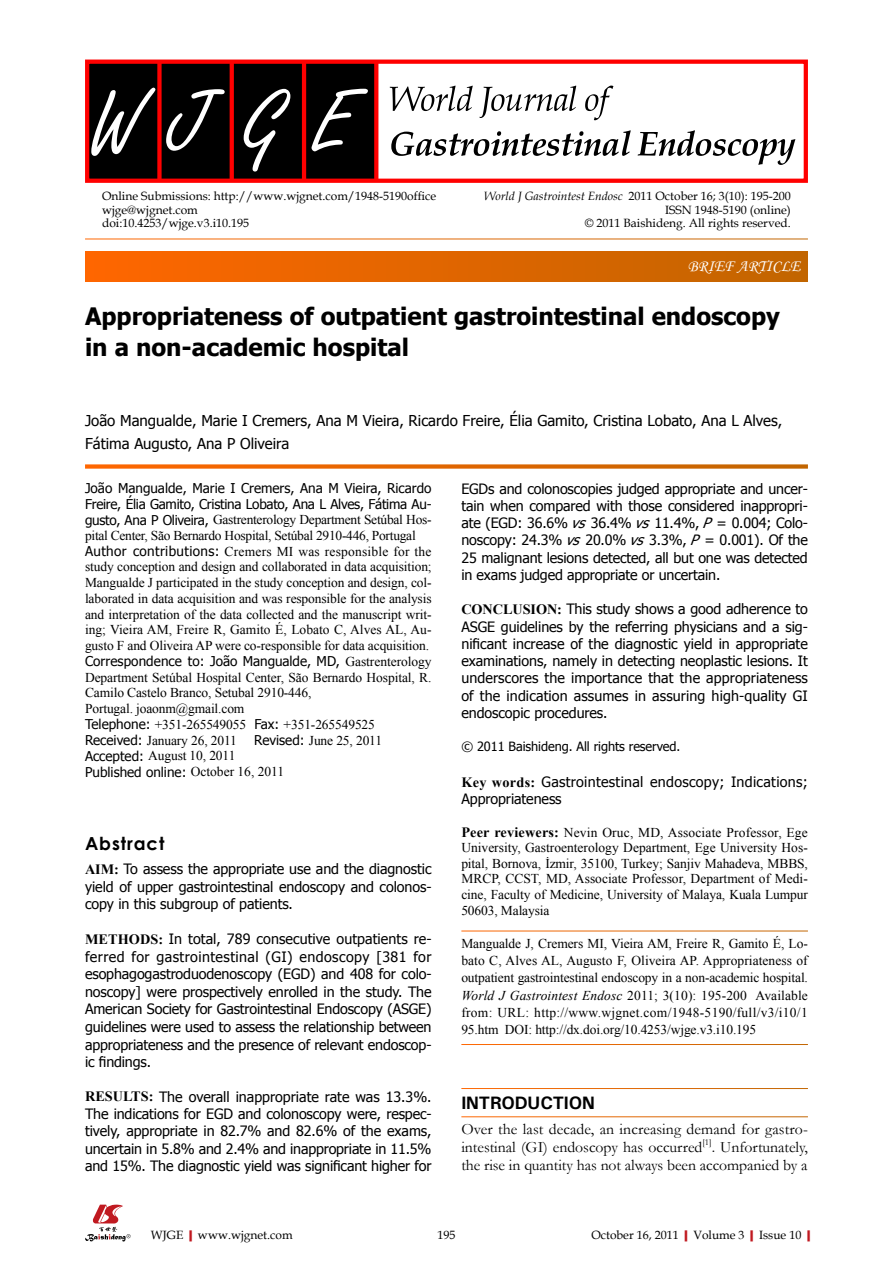
<style>
.page{position:relative;width:893px;height:1263px;background:#fff}
.page>*{position:absolute;margin:0;border:0;box-sizing:border-box;transform-origin:0 0}
.t1{font:700 24px/31.5px "Tahoma";color:#000}
.t2{font:700 18px "Univers";letter-spacing:-.01em;color:#000}
.t3{font:700 18px "Century Gothic";letter-spacing:.05em;color:#000}
.t4{font:16.5px "Monotype Corsiva";color:#fff}
.t5{font:15.75px/18px "Garamond";color:#000}
.t6{font:15px/22.5px "Tahoma";color:#000}
.t7{font:14.25px/17.2px "Tahoma";letter-spacing:-.01em;color:#000;text-align:justify}
.t8{font:14.25px/17.2px "Tahoma";letter-spacing:.02em;color:#000}
.t9{font:13.5px/15.8px "Times New Roman";letter-spacing:-.01em;color:#000}
.t10{font:13.5px/15.8px "Tahoma";letter-spacing:-.02em;color:#000}
.t11{font:13.5px "Tahoma";color:#000}
.t12{font:12.75px "Tahoma";letter-spacing:-.005em;color:#000}
.t13{font:12px/13.5px "Book Antiqua";color:#000;text-align:right}
.t14{font:9.15px "Garamond";color:#000}
.s1{font-style:italic}
.s2{font-family:"Tahoma"}
.s3{font-family:"Times New Roman"}
.s4{font-family:"Times New Roman";font-weight:700}
.s5{font-weight:700;font-size:14.25px}
.s6{font-weight:700;color:#c01920}
</style>
<div class="page">
<div style="left:87px;top:61px;width:289px;height:121px;background:#000"></div>
<div style="left:157px;top:61px;width:5px;height:121px;background:#f00"></div>
<svg style="left:230px;top:65px;width:4px;height:113px"></svg>
<hr style="left:302px;top:61px;width:4px;height:121px;background:#f00">
<svg style="left:374px;top:65px;width:4px;height:113px"></svg>
<div style="left:85px;top:60px;width:723px;height:123px;border:4px solid #f00"></div>
<svg style="left:311px;top:89px;width:57px;height:62px"></svg>
<svg style="left:244px;top:89px;width:46px;height:83px"></svg>
<svg style="left:166px;top:89px;width:59px;height:62px"></svg>
<svg style="left:91px;top:88px;width:64px;height:68px"></svg>
<svg style="left:390px;top:86px;width:223px;height:34px"></svg>
<svg style="left:391px;top:130px;width:404px;height:35px"></svg>
<div style="left:85px;top:252px;width:723px;height:29px;background:linear-gradient(to right,#f60,#c16500)"></div>
<svg style="left:85px;top:464px;width:723px;height:5px;background:#e47c26"></svg>
<svg style="left:85px;top:1204px;width:46px;height:37px"></svg>
<p class="t13" style="left:102px;top:189px;width:336px;text-align:left">Online Submissions: http://www.wjgnet.com/1948-5190office wjge@wjgnet.com<br>doi:10.4253/wjge.v3.i10. 95</p>
<p class="t13" style="left:484px;top:189px;width:308px"><span class="s1">World J Gastrointest Endosc</span> 2011 October 16; 3(10): 95-200<br>ISSN 1948-5190 (online)<br>© 2011 Baishideng. All rights reserved.</p>
<p class="t4" style="left:688px;top:256px;width:114px">BRIEF ARTICLE</p>
<h1 class="t1" style="left:85px;top:298px;width:696px">Appropriateness of outpatient gastrointestinal endoscopy in a non-academic hospital</h1>
<p class="t6" style="left:85px;top:409px;width:699px">João Mangualde, Marie I Cremers, Ana M Vieira, Ricardo Freire, Élia Gamito, Cristina Lobato, Ana L Alves,<br>Fátima Augusto, Ana P Oliveira</p>
<p class="t10" style="left:85px;top:480px;width:348px">João Mangualde, Marie I Cremers, Ana M Vieira, Ricardo<br>Freire, Élia Gamito, Cristina Lobato, Ana L Alves, Fátima Au-</p>
<p class="t9" style="left:85px;top:511px;width:348px"><span class="s2">gusto, Ana P Oliveira,</span> Gastrenterology Department Setúbal Hos&shy;pital Center, São Bernardo Hospital, Setúbal 2910-446, Portugal <span class="s2">Author contributions:</span> Cremers MI was responsible for the study conception and design and collaborated in data acquisition; Mangualde J participated in the study conception and design, col&shy;laborated in data acquisition and was responsible for the analysis and interpretation of the data collected and the manuscript writ&shy;ing; Vieira AM, Freire R, Gamito É, Lobato C, Alves AL, Au&shy;gusto F and Oliveira AP were co-responsible for data acquisition.</p>
<p class="t11" style="left:85px;top:652px;width:348px">Correspondence to: João Mangualde, MD, <span class="s3">Gastrenterology</span></p>
<p class="t9" style="left:85px;top:669px;width:348px">Department Setúbal Hospital Center, São Bernardo Hospital, R.<br>Camilo Castelo Branco, Setubal 2910-446,<br>Portugal. joaonm@gmail.com<br><span class="s2">Telephone:</span> +351-265549055 <span class="s2">Fax:</span> +351-265549525<br><span class="s2">Received:</span> January 26, 2011</p>
<p class="t7" style="left:461px;top:479px;width:348px">EGDs and colonoscopies judged appropriate and uncer&shy;tain when compared with those considered inappropri&shy;ate (EGD: 36.6% <span class="s1">vs</span>36.4% <span class="s1">vs</span>11.4%, <span class="s1">P</span> = 0.004; Colo&shy;noscopy: 24.3% <span class="s1">vs</span>20.0% <span class="s1">vs</span>3.3%, <span class="s1">P</span> = 0.001). Of the 25 malignant lesions detected, all but one was detected in exams judged appropriate or uncertain.</p>
<p class="t7" style="left:461px;top:600px;width:348px"><span class="s4">CONCLUSION:</span> This study shows a good adherence to ASGE guidelines by the referring physicians and a sig&shy;nificant increase of the diagnostic yield in appropriate examinations, namely in detecting neoplastic lesions. It underscores the importance that the appropriateness of the indication assumes in assuring high-quality GI endoscopic procedures.</p>
<p class="t12" style="left:461px;top:738px;width:221px">© 2011 Baishideng. All rights reserved.</p>
<p class="t8" style="left:461px;top:772px;width:348px"><span class="s4">Key words:</span> Gastrointestinal endoscopy; Indications;<br>Appropriateness</p>
<p class="t9" style="left:461px;top:824px;width:348px;text-align:justify"><span class="s5">Peer reviewers:</span> Nevin Oruc, MD, Associate Professor, Ege University, Gastroenterology Department, Ege University Hos&shy;pital, Bornova, İzmir, 35100, Turkey; Sanjiv Mahadeva, MBBS, MRCP, CCST, MD, Associate Professor, Department of Medi&shy;cine, Faculty of Medicine, University of Malaya, Kuala Lumpur 50603, Malaysia</p>
<p class="t9" style="left:461px;top:934px;width:348px;line-height:17.2px">Mangualde J, Cremers MI, Vieira AM, Freire R, Gamito É, Lo&shy;bato C, Alves AL, Augusto F, Oliveira AP. Appropriateness of outpatient gastrointestinal endoscopy in a non-academic hospital.<br><span class="s1">World J Gastrointest Endosc</span> 2011; 3(10): 95-200 Available from: URL: http://www.wjgnet.com/1948-5190/full/v3/i10/ 95.htm DOI: http://dx.doi.org/10.4253/wjge.v3.i10. 95</p>
<p class="t9" style="left:254px;top:732px;width:129px"><span class="s2">Revised:</span> June 25, 2011</p>
<p class="t9" style="left:85px;top:748px;width:152px"><span class="s2">Accepted:</span> August 10, 2011</p>
<p class="t11" style="left:85px;top:763px;width:201px">Published online: <span class="s3">October 16, 2011</span></p>
<h2 class="t3" style="left:85px;top:830px;width:81px">Abstract</h2>
<p class="t7" style="left:85px;top:859px;width:348px"><span class="s4">AIM:</span> To assess the appropriate use and the diagnostic yield of upper gastrointestinal endoscopy and colonos&shy;copy in this subgroup of patients.</p>
<p class="t7" style="left:85px;top:929px;width:348px"><span class="s4">METHODS:</span> In total, 789 consecutive outpatients re&shy;ferred for gastrointestinal (GI) endoscopy [381 for esophagogastroduodenoscopy (EGD) and 408 for colo&shy;noscopy] were prospectively enrolled in the study. The American Society for Gastrointestinal Endoscopy (ASGE) guidelines were used to assess the relationship between appropriateness and the presence of relevant endoscop&shy;ic findings.</p>
<p class="t7" style="left:85px;top:1087px;width:348px"><span class="s4">RESULTS:</span> The overall inappropriate rate was 13.3%.<br>The indications for EGD and colonoscopy were, respec&shy;tively, appropriate in 82.7% and 82.6% of the exams, uncertain in 5.8% and 2.4% and inappropriate in 11.5% and 15%. The diagnostic yield was significant higher for</p>
<h2 class="t2" style="left:461px;top:1092px;width:135px">INTRODUCTION</h2>
<p class="t5" style="left:461px;top:1120px;width:348px">Over the last decade, an increasing demand for gastro&shy;intestinal (GI) endoscopy has occurred</p>
<p class="t14" style="left:702px;top:1135px;width:11px">[1]</p>
<p class="t5" style="left:461px;top:1138px;width:348px;text-align:right">. Unfortunately,<br>the rise in quantity has not always been accompanied by a</p>
<p class="t13" style="left:151px;top:1227px;width:143px">WJGE<span class="s6">|</span>www.wjgnet.com</p>
<p class="t13" style="left:443px;top:1227px;width:13px">95</p>
<p class="t13" style="left:591px;top:1227px;width:226px">October 16, 2011<span class="s6">|</span>Volume 3<span class="s6">|</span>Issue 10<span class="s6">|</span></p>
</div>
